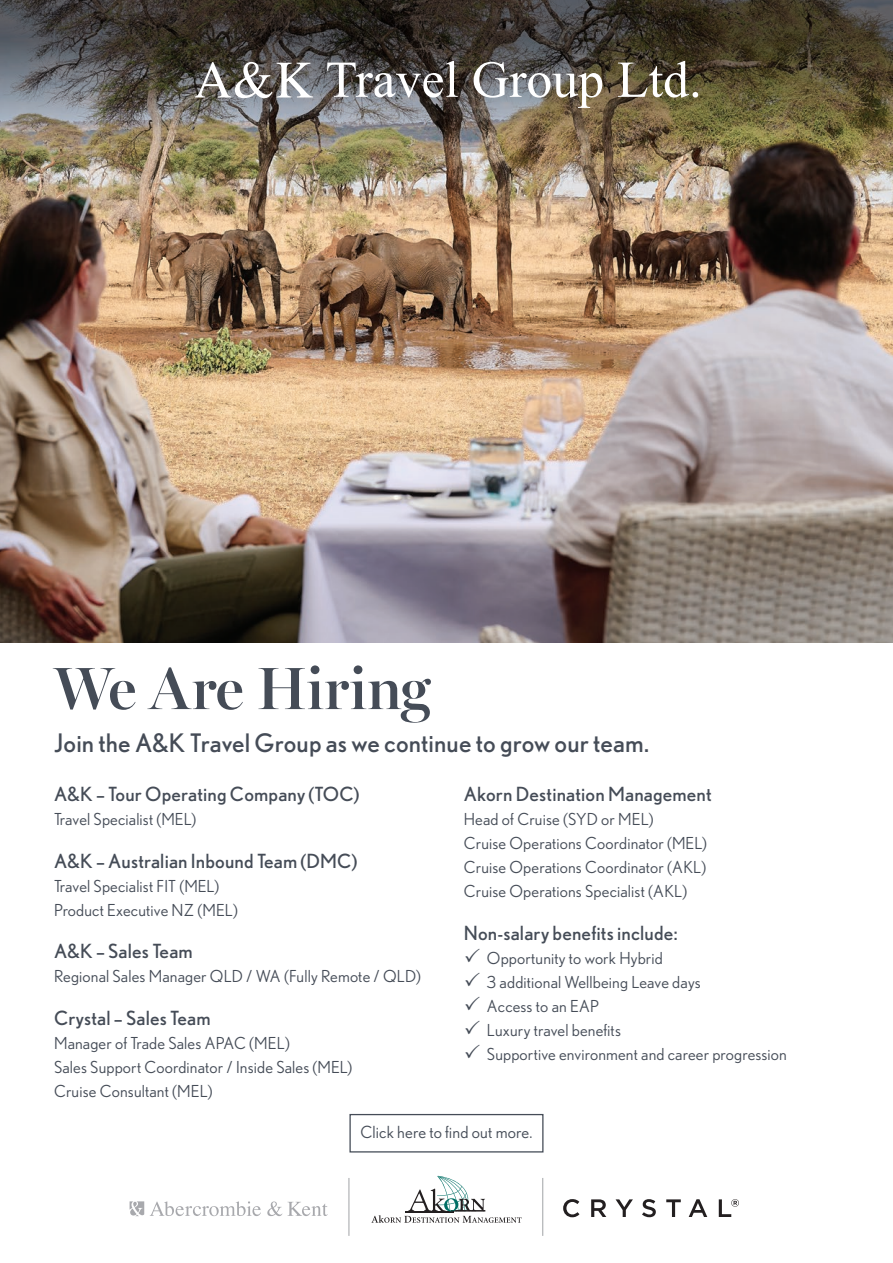
<style>
.page{position:relative;width:893px;height:1263px;background:#fff}
.page>*{position:absolute;margin:0;border:0;box-sizing:border-box;transform-origin:0 0}
.t1{font:600 60px "Miller Banner";letter-spacing:-.005em;color:#454c57}
.t2{font:25.5px "Nobel";letter-spacing:.005em;color:#454c57}
.t3{font:19.5px "Nobel";letter-spacing:.01em;color:#454c57}
.t4{font:16.65px "Nobel";letter-spacing:.01em;color:#454c57}
.t5{font:16.5px/24px "Nobel";letter-spacing:.01em;color:#454c57}
</style>
<div class="page">
<img style="left:0;top:161px;width:893px;height:481px">
<img style="left:0;top:0;width:893px;height:161px">
<svg style="left:563px;top:1199px;width:16px;height:18px"></svg>
<svg style="left:591px;top:1199px;width:15px;height:18px"></svg>
<svg style="left:616px;top:1199px;width:17px;height:18px"></svg>
<svg style="left:642px;top:1199px;width:14px;height:18px"></svg>
<svg style="left:666px;top:1199px;width:15px;height:18px"></svg>
<svg style="left:689px;top:1199px;width:18px;height:18px"></svg>
<svg style="left:719px;top:1199px;width:20px;height:18px"></svg>
<svg style="left:150px;top:1201px;width:111px;height:15px"></svg>
<svg style="left:267px;top:1201px;width:61px;height:15px"></svg>
<svg style="left:130px;top:1201px;width:14px;height:15px"></svg>
<svg style="left:371px;top:1176px;width:151px;height:47px"></svg>
<hr style="left:349px;top:1178px;width:1px;height:58px;background:#a1a3a6">
<hr style="left:542px;top:1178px;width:1px;height:58px;background:#a1a3a6">
<svg style="left:195px;top:62px;width:118px;height:36px"></svg>
<svg style="left:327px;top:61px;width:131px;height:37px"></svg>
<svg style="left:474px;top:62px;width:128px;height:46px"></svg>
<svg style="left:618px;top:61px;width:80px;height:37px"></svg>
<div style="left:349px;top:1114px;width:194px;height:38px;border:1px solid #454c57"></div>
<h1 class="t1" style="left:54px;top:653px;width:378px">We Are Hiring</h1>
<h2 class="t2" style="left:54px;top:727px;width:597px">Join the A&amp;K Travel Group as we continue to grow our team.</h2>
<p class="t3" style="left:54px;top:782px;width:307px">A&amp;K – Tour Operating Company (TOC)</p>
<p class="t5" style="left:54px;top:807px;width:144px">Travel Specialist (MEL)</p>
<p class="t3" style="left:54px;top:849px;width:305px">A&amp;K – Australian Inbound Team (DMC)</p>
<p class="t5" style="left:54px;top:874px;width:185px">Travel Specialist FIT (MEL)<br>Product Executive NZ (MEL)</p>
<p class="t3" style="left:54px;top:940px;width:140px">A&amp;K – Sales Team</p>
<p class="t5" style="left:54px;top:964px;width:369px">Regional Sales Manager QLD / WA (Fully Remote / QLD)</p>
<p class="t3" style="left:54px;top:1006px;width:158px">Crystal – Sales Team</p>
<p class="t5" style="left:54px;top:1031px;width:300px">Manager of Trade Sales APAC (MEL)<br>Sales Support Coordinator / Inside Sales (MEL)<br>Cruise Consultant (MEL)</p>
<p class="t3" style="left:464px;top:782px;width:250px">Akorn Destination Management</p>
<p class="t5" style="left:464px;top:807px;width:245px">Head of Cruise (SYD or MEL)<br>Cruise Operations Coordinator (MEL)<br>Cruise Operations Coordinator (AKL)<br>Cruise Operations Specialist (AKL)</p>
<p class="t3" style="left:464px;top:921px;width:215px">Non-salary benefits include:</p>
<p class="t5" style="left:487px;top:946px;width:301px">Opportunity to work Hybrid<br>3 additional Wellbeing Leave days<br>Access to an EAP<br>Luxury travel benefits<br>Supportive environment and career progression</p>
<p class="t4" style="left:361px;top:1122px;width:173px">Click here to find out more.</p>
</div>
